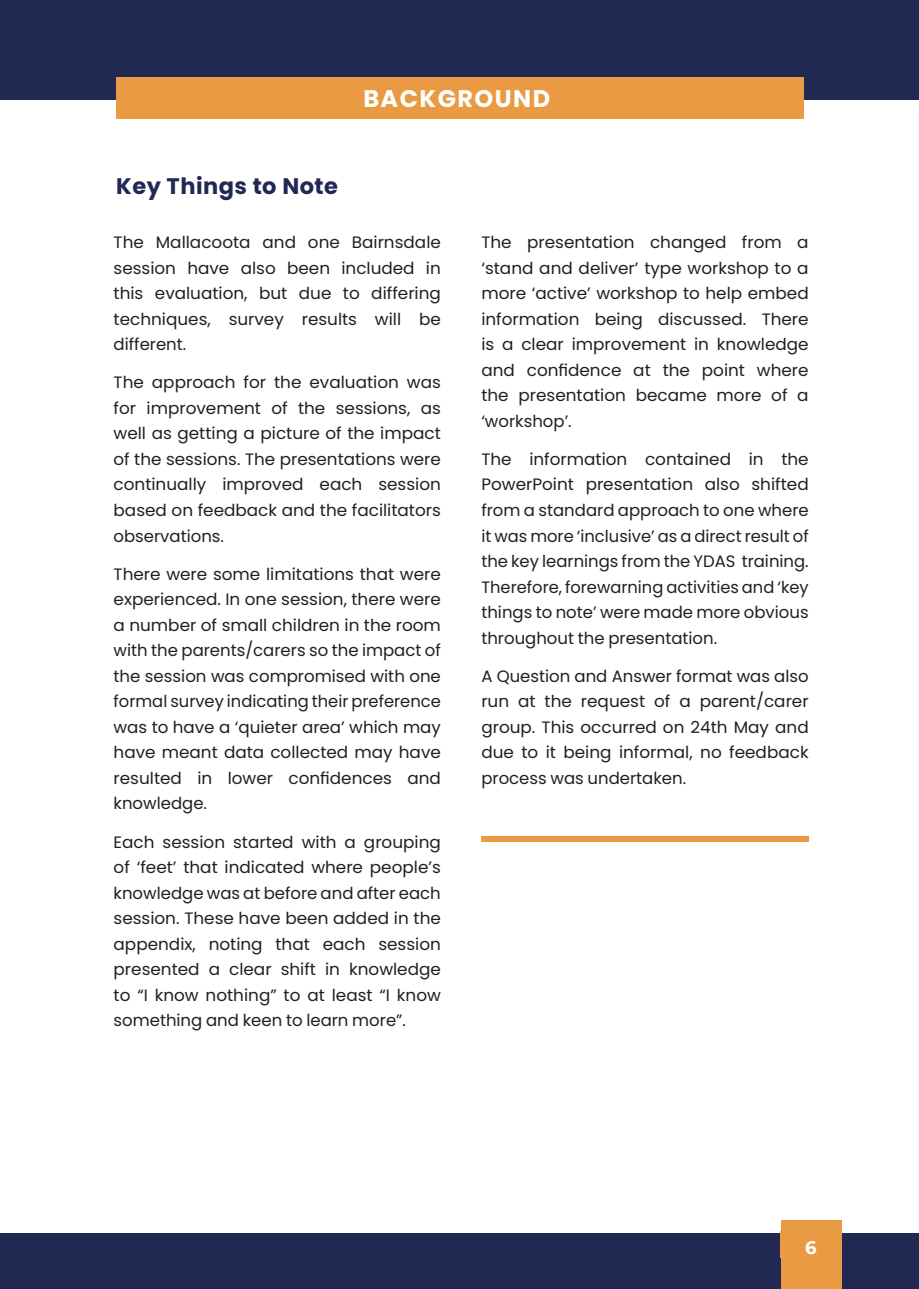
<style>
.page{position:relative;width:919px;height:1289px;background:#fff}
.page>*{position:absolute;margin:0;border:0;box-sizing:border-box;transform-origin:0 0}
.Chapter_Title{font:700 24px "Poppins";letter-spacing:.06em;color:#fff}
.Chapter_Title-2{font:700 22.5px "Poppins";letter-spacing:.02em;color:#1f2954}
.t1{font:700 18px "Montserrat";color:#fff}
.Paragraph_Style_1{font:16.5px/25.5px "Poppins";color:#231f20;text-align:justify}
</style>
<div class="page">
<div style="left:0;top:0;width:918px;height:100px;background:#212953"></div>
<div style="left:116px;top:77px;width:687px;height:41px;background:#e99a42"></div>
<div style="left:0;top:1233px;width:918px;height:55px;background:#212953"></div>
<div style="left:781px;top:1220px;width:60px;height:68px;background:#e99a42"></div>
<div style="left:780px;top:1231px;width:61px;height:27px;background:#e99a42"></div>
<div style="left:481px;top:836px;width:327px;height:5px;background:#e99a42"></div>
<p class="Chapter_Title-2" style="left:116px;top:173px;width:223px">Key Things to Note</p>
<p class="Chapter_Title" style="left:363px;top:85px;width:188px">BACKGROUND</p>
<p class="Paragraph_Style_1" style="left:114px;top:230px;width:329px">The Mallacoota and one Bairnsdale session have also been included in this evaluation, but due to differing techniques, survey results will be different.</p>
<p class="Paragraph_Style_1" style="left:114px;top:370px;width:329px">The approach for the evaluation was for improvement of the sessions, as well as getting a picture of the impact of the sessions. The presentations were continually improved each session based on feedback and the facilitators observations.</p>
<p class="Paragraph_Style_1" style="left:114px;top:561px;width:329px">There were some limitations that were experienced. In one session, there were a number of small children in the room with the parents/carers so the impact of the session was compromised with one formal survey indicating their preference was to have a ‘quieter area’ which may have meant data collected may have resulted in lower confidences and knowledge.</p>
<p class="Paragraph_Style_1" style="left:114px;top:829px;width:329px">Each session started with a grouping of ‘feet’ that indicated where people’s knowledge was at before and after each session. These have been added in the appendix, noting that each session presented a clear shift in knowledge to “I know nothing” to at least “I know something and keen to learn more”.</p>
<p class="Paragraph_Style_1" style="left:481px;top:230px;width:329px">The presentation changed from a ‘stand and deliver’ type workshop to a more ‘active’ workshop to help embed information being discussed. There is a clear improvement in knowledge and confidence at the point where the presentation became more of a ‘workshop’.</p>
<p class="Paragraph_Style_1" style="left:481px;top:446px;width:329px">The information contained in the PowerPoint presentation also shifted from a standard approach to one where it was more ‘inclusive’ as a direct result of the key learnings from the YDAS training.<br>Therefore, forewarning activities and ‘key things to note’ were made more obvious throughout the presentation.</p>
<p class="Paragraph_Style_1" style="left:481px;top:663px;width:329px">A Question and Answer format was also run at the request of a parent/carer group. This occurred on 24th May and due to it being informal, no feedback process was undertaken.</p>
<p class="t1" style="left:805px;top:1234px;width:13px">6</p>
</div>
